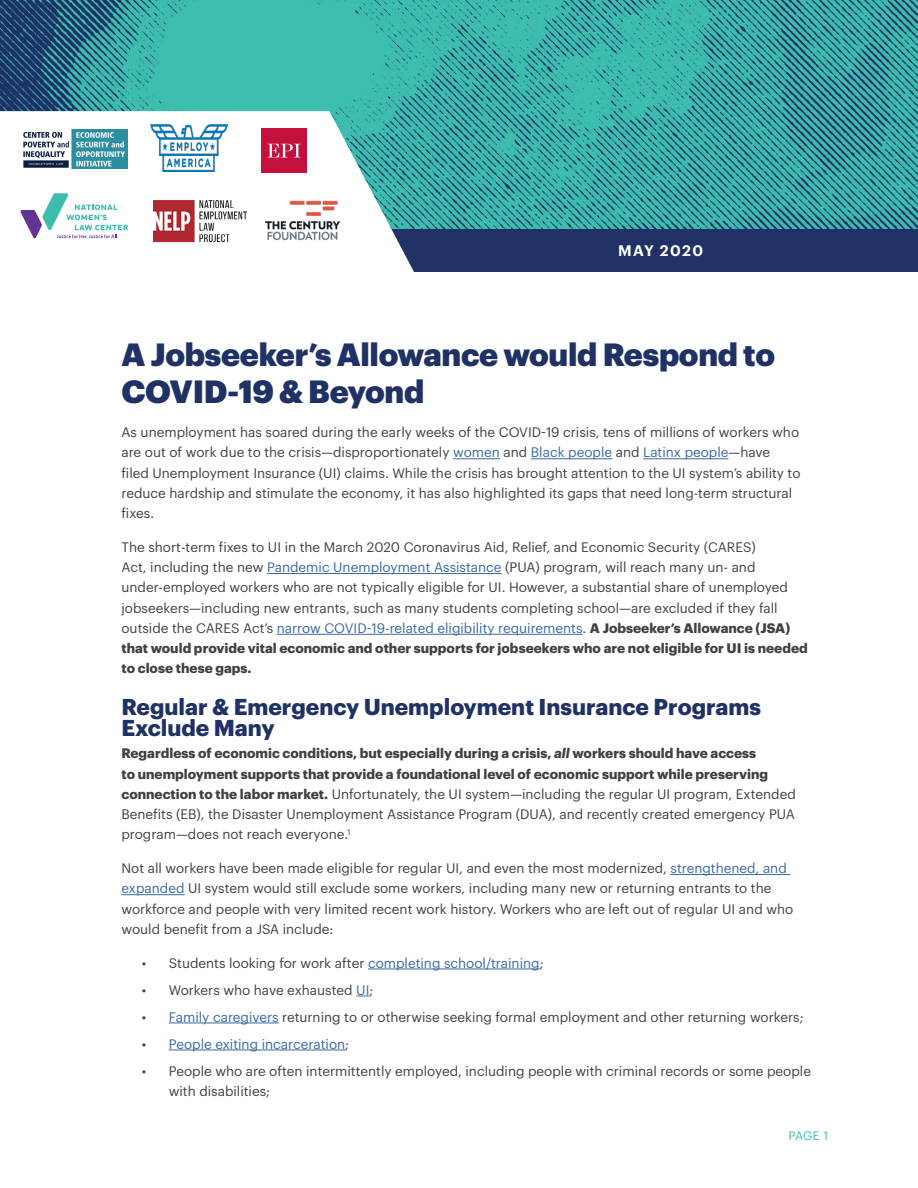
<style>
.page{position:relative;width:918px;height:1188px;background:#fff}
.page>*{position:absolute;margin:0;border:0;box-sizing:border-box;transform-origin:0 0}
.MAIN_TITLE{font:900 31.5px/37.8px "Graphik";letter-spacing:-.01em;color:#1f3165}
.BODY_TEXT_SUBTITLE{font:700 22.5px/21px "Graphik";color:#1f3165}
.DATE{font:600 15px "Graphik";letter-spacing:.09em;color:#fff}
.BODY_TEXT{font:13.5px/20.2px "Graphik";color:#414042}
.BODY_TEXT-2{font:700 13.5px/20.2px "Graphik";color:#414042}
.t1{font:13.5px "Graphik";color:#3a68a5}
.t2{font:12px "Graphik";color:#3ebdad}
.s1{color:#3a68a5}
.s2{font-weight:700}
.s3{font-style:italic}
.s4{font-weight:400}
.s5{color:#414042}
</style>
<div class="page">
<img style="left:0;top:0;width:918px;height:229px">
<div style="left:370px;top:229px;width:548px;height:42px;background:#1f3165"></div>
<svg style="left:0;top:111px;width:422px;height:161px"></svg>
<img style="left:21px;top:130px;width:107px;height:38px">
<svg style="left:20px;top:193px;width:108px;height:46px"></svg>
<img style="left:153px;top:194px;width:94px;height:49px">
<img style="left:151px;top:125px;width:77px;height:47px">
<img style="left:262px;top:128px;width:44px;height:45px">
<img style="left:262px;top:190px;width:79px;height:60px">
<hr style="left:453px;top:458px;width:47px;height:1px;background:#3a68a5">
<hr style="left:531px;top:458px;width:81px;height:1px;background:#3a68a5">
<hr style="left:643px;top:458px;width:86px;height:1px;background:#3a68a5">
<hr style="left:267px;top:573px;width:235px;height:1px;background:#3a68a5">
<hr style="left:277px;top:634px;width:306px;height:1px;background:#3a68a5">
<hr style="left:671px;top:874px;width:119px;height:1px;background:#3a68a5">
<hr style="left:122px;top:894px;width:63px;height:1px;background:#3a68a5">
<hr style="left:368px;top:969px;width:172px;height:1px;background:#3a68a5">
<svg style="left:356px;top:996px;width:13px;height:1px"></svg>
<hr style="left:169px;top:1023px;width:110px;height:1px;background:#3a68a5">
<hr style="left:169px;top:1050px;width:176px;height:1px;background:#3a68a5">
<p class="DATE" style="left:618px;top:239px;width:87px">MAY 2020</p>
<p class="MAIN_TITLE" style="left:122px;top:335px;width:655px">A Jobseeker’s Allowance would Respond to<br>COVID-19 &amp; Beyond</p>
<p class="BODY_TEXT" style="left:122px;top:421px;width:681px">As unemployment has soared during the early weeks of the COVID-19 crisis, tens of millions of workers who are out of work due to the crisis—disproportionately <span class="s1">women</span> and <span class="s1">Black people</span> and <span class="s1">Latinx people</span>—have filed Unemployment Insurance (UI) claims. While the crisis has brought attention to the UI system’s ability to reduce hardship and stimulate the economy, it has also highlighted its gaps that need long-term structural fixes.</p>
<p class="BODY_TEXT" style="left:122px;top:536px;width:688px">The short-term fixes to UI in the March 2020 Coronavirus Aid, Relief, and Economic Security (CARES)<br>Act, including the new <span class="s1">Pandemic Unemployment Assistance</span> (PUA) program, will reach many un- and under-employed workers who are not typically eligible for UI. However, a substantial share of unemployed jobseekers—including new entrants, such as many students completing school—are excluded if they fall outside the CARES Act’s <span class="s1">narrow COVID-19-related eligibility requirements</span>. <span class="s2">A Jobseeker’s Allowance (JSA) that would provide vital economic and other supports for jobseekers who are not eligible for UI is needed to close these gaps.</span></p>
<p class="BODY_TEXT_SUBTITLE" style="left:122px;top:694px;width:641px">Regular &amp; Emergency Unemployment Insurance Programs<br>Exclude Many</p>
<p class="BODY_TEXT-2" style="left:122px;top:742px;width:676px">Regardless of economic conditions, but especially during a crisis, <span class="s3">all</span> workers should have access<br>to unemployment supports that provide a foundational level of economic support while preserving connection to the labor market. <span class="s4">Unfortunately, the UI system—including the regular UI program, Extended Benefits (EB), the Disaster Unemployment Assistance Program (DUA), and recently created emergency PUA program—does not reach everyone.</span><sup>1</sup></p>
<p class="BODY_TEXT" style="left:122px;top:857px;width:673px">Not all workers have been made eligible for regular UI, and even the most modernized, <span class="s1">strengthened, and expanded</span> UI system would still exclude some workers, including many new or returning entrants to the workforce and people with very limited recent work history. Workers who are left out of regular UI and who would benefit from a JSA include:</p>
<p class="BODY_TEXT" style="left:142px;top:951px;width:403px">• Students looking for work after <span class="s1">completing school/training</span>;</p>
<p class="BODY_TEXT" style="left:142px;top:978px;width:233px">• Workers who have exhausted <span class="s1">UI</span>;</p>
<p class="BODY_TEXT" style="left:142px;top:1005px;width:663px">• <span class="s1">Family caregivers</span> returning to or otherwise seeking formal employment and other returning workers;</p>
<p class="t1" style="left:142px;top:1034px;width:209px"><span class="s5">•</span> People exiting incarceration<span class="s5">;</span></p>
<p class="BODY_TEXT" style="left:169px;top:1059px;width:644px;text-indent:-27px">• People who are often intermittently employed, including people with criminal records or some people with disabilities;</p>
<p class="t2" style="left:788px;top:1126px;width:41px">PAGE 1</p>
</div>
